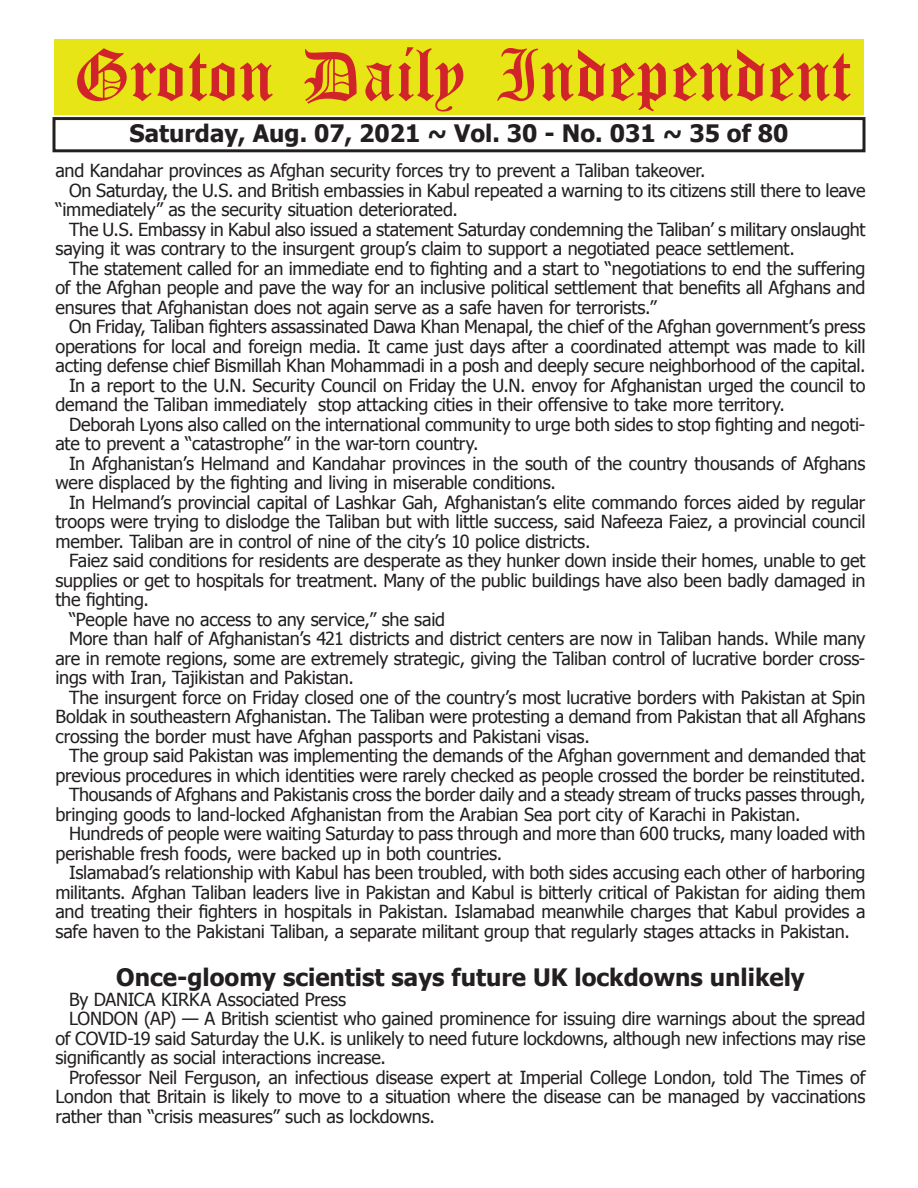
<style>
.page{position:relative;width:918px;height:1188px;background:#fff}
.page>*{position:absolute;margin:0;border:0;box-sizing:border-box;transform-origin:0 0}
.t1{font:54px "Old English Five";color:#d1232a}
.t2{font:700 24px "Tahoma";color:#231f20}
.t3{font:18px "Tahoma";letter-spacing:-.015em;color:#231f20}
</style>
<div class="page">
<div style="left:52px;top:117px;width:814px;height:35px;border:3px solid #231f20"></div>
<div style="left:54px;top:40px;width:810px;height:75px;background:#e7e515"></div>
<h1 class="t1" style="left:73px;top:50px;width:779px">Groton Daily Independent</h1>
<h2 class="t2" style="left:130px;top:116px;width:660px">Saturday, Aug. 07, 2021 ~ Vol. 30 - No. 031 ~ 35 of 80</h2>
<p class="t3" style="left:56px;top:159px;width:652px">and Kandahar provinces as Afghan security forces try to prevent a Taliban takeover.</p>
<p class="t3" style="left:69px;top:178px;width:798px">On Saturday, the U.S. and British embassies in Kabul repeated a warning to its citizens still there to leave</p>
<p class="t3" style="left:56px;top:198px;width:404px">“immediately” as the security situation deteriorated.</p>
<p class="t3" style="left:69px;top:217px;width:798px">The U.S. Embassy in Kabul also issued a statement Saturday condemning the Taliban’ s military onslaught</p>
<p class="t3" style="left:56px;top:237px;width:741px">saying it was contrary to the insurgent group’s claim to support a negotiated peace settlement.</p>
<p class="t3" style="left:69px;top:256px;width:798px">The statement called for an immediate end to fighting and a start to “negotiations to end the suffering</p>
<p class="t3" style="left:56px;top:276px;width:811px">of the Afghan people and pave the way for an inclusive political settlement that benefits all Afghans and</p>
<p class="t3" style="left:56px;top:295px;width:603px">ensures that Afghanistan does not again serve as a safe haven for terrorists.”</p>
<p class="t3" style="left:69px;top:315px;width:798px">On Friday, Taliban fighters assassinated Dawa Khan Menapal, the chief of the Afghan government’s press</p>
<p class="t3" style="left:56px;top:334px;width:811px">operations for local and foreign media. It came just days after a coordinated attempt was made to kill</p>
<p class="t3" style="left:56px;top:354px;width:812px">acting defense chief Bismillah Khan Mohammadi in a posh and deeply secure neighborhood of the capital.</p>
<p class="t3" style="left:69px;top:373px;width:798px">In a report to the U.N. Security Council on Friday the U.N. envoy for Afghanistan urged the council to</p>
<p class="t3" style="left:56px;top:393px;width:731px">demand the Taliban immediately stop attacking cities in their offensive to take more territory.</p>
<p class="t3" style="left:69px;top:412px;width:798px">Deborah Lyons also called on the international community to urge both sides to stop fighting and negoti-</p>
<p class="t3" style="left:56px;top:432px;width:425px">ate to prevent a “catastrophe” in the war-torn country.</p>
<p class="t3" style="left:69px;top:451px;width:798px">In Afghanistan’s Helmand and Kandahar provinces in the south of the country thousands of Afghans</p>
<p class="t3" style="left:56px;top:471px;width:502px">were displaced by the fighting and living in miserable conditions.</p>
<p class="t3" style="left:69px;top:490px;width:798px">In Helmand’s provincial capital of Lashkar Gah, Afghanistan’s elite commando forces aided by regular</p>
<p class="t3" style="left:56px;top:510px;width:812px">troops were trying to dislodge the Taliban but with little success, said Nafeeza Faiez, a provincial council</p>
<p class="t3" style="left:56px;top:529px;width:537px">member. Taliban are in control of nine of the city’s 10 police districts.</p>
<p class="t3" style="left:69px;top:549px;width:798px">Faiez said conditions for residents are desperate as they hunker down inside their homes, unable to get</p>
<p class="t3" style="left:56px;top:568px;width:812px">supplies or get to hospitals for treatment. Many of the public buildings have also been badly damaged in</p>
<p class="t3" style="left:56px;top:588px;width:95px">the fighting.</p>
<p class="t3" style="left:69px;top:607px;width:378px">“People have no access to any service,” she said</p>
<p class="t3" style="left:69px;top:627px;width:798px">More than half of Afghanistan’s 421 districts and district centers are now in Taliban hands. While many</p>
<p class="t3" style="left:56px;top:646px;width:812px">are in remote regions, some are extremely strategic, giving the Taliban control of lucrative border cross-</p>
<p class="t3" style="left:56px;top:666px;width:300px">ings with Iran, Tajikistan and Pakistan.</p>
<p class="t3" style="left:69px;top:685px;width:798px">The insurgent force on Friday closed one of the country’s most lucrative borders with Pakistan at Spin</p>
<p class="t3" style="left:56px;top:705px;width:812px">Boldak in southeastern Afghanistan. The Taliban were protesting a demand from Pakistan that all Afghans</p>
<p class="t3" style="left:56px;top:724px;width:536px">crossing the border must have Afghan passports and Pakistani visas.</p>
<p class="t3" style="left:69px;top:744px;width:798px">The group said Pakistan was implementing the demands of the Afghan government and demanded that</p>
<p class="t3" style="left:56px;top:763px;width:811px">previous procedures in which identities were rarely checked as people crossed the border be reinstituted.</p>
<p class="t3" style="left:69px;top:783px;width:798px">Thousands of Afghans and Pakistanis cross the border daily and a steady stream of trucks passes through,</p>
<p class="t3" style="left:56px;top:802px;width:747px">bringing goods to land-locked Afghanistan from the Arabian Sea port city of Karachi in Pakistan.</p>
<p class="t3" style="left:69px;top:822px;width:798px">Hundreds of people were waiting Saturday to pass through and more than 600 trucks, many loaded with</p>
<p class="t3" style="left:56px;top:841px;width:448px">perishable fresh foods, were backed up in both countries.</p>
<p class="t3" style="left:69px;top:861px;width:798px">Islamabad’s relationship with Kabul has been troubled, with both sides accusing each other of harboring</p>
<p class="t3" style="left:56px;top:880px;width:812px">militants. Afghan Taliban leaders live in Pakistan and Kabul is bitterly critical of Pakistan for aiding them</p>
<p class="t3" style="left:56px;top:900px;width:811px">and treating their fighters in hospitals in Pakistan. Islamabad meanwhile charges that Kabul provides a</p>
<p class="t3" style="left:56px;top:919px;width:796px">safe haven to the Pakistani Taliban, a separate militant group that regularly stages attacks in Pakistan.</p>
<h2 class="t2" style="left:116px;top:961px;width:690px">Once-gloomy scientist says future UK lockdowns unlikely</h2>
<p class="t3" style="left:69px;top:987px;width:279px">By DANICA KIRKA Associated Press</p>
<p class="t3" style="left:69px;top:1007px;width:798px">LONDON (AP) — A British scientist who gained prominence for issuing dire warnings about the spread</p>
<p class="t3" style="left:56px;top:1026px;width:811px">of COVID-19 said Saturday the U.K. is unlikely to need future lockdowns, although new infections may rise</p>
<p class="t3" style="left:56px;top:1046px;width:332px">significantly as social interactions increase.</p>
<p class="t3" style="left:69px;top:1065px;width:798px">Professor Neil Ferguson, an infectious disease expert at Imperial College London, told The Times of</p>
<p class="t3" style="left:56px;top:1085px;width:811px">London that Britain is likely to move to a situation where the disease can be managed by vaccinations</p>
<p class="t3" style="left:56px;top:1104px;width:381px">rather than “crisis measures” such as lockdowns.</p>
</div>
